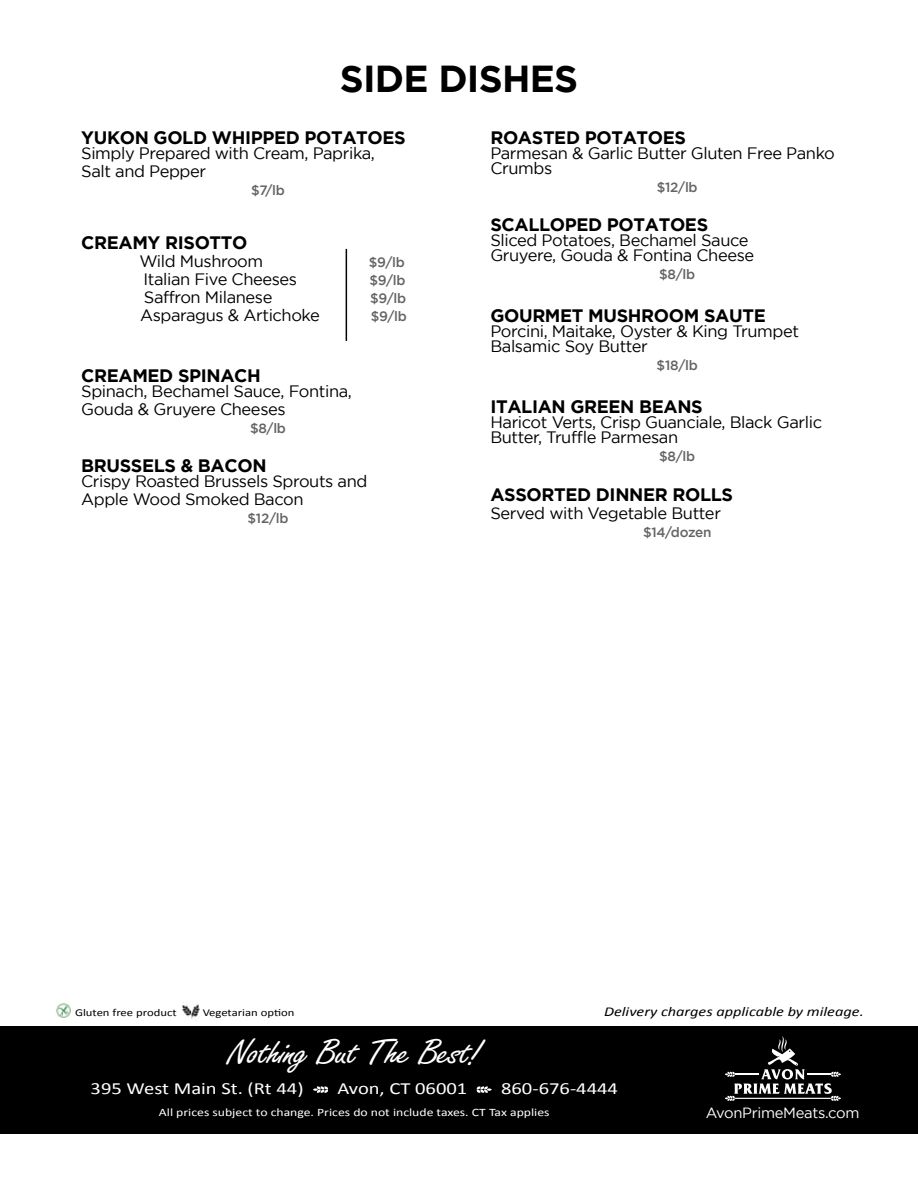
<style>
.page{position:relative;width:918px;height:1188px;background:#fff}
.page>*{position:absolute;margin:0;border:0;box-sizing:border-box;transform-origin:0 0}
.t1{font:37.5px "Freestyle Script";letter-spacing:-.03em;color:#fff;scale:1.21 1}
.t2{font:700 37.5px "Gotham";letter-spacing:-.02em;color:#000}
.t3{font:700 18px "Gotham";letter-spacing:-.02em;color:#000}
.t4{font:17.1px "Calibri";color:#fff;scale:1.21 1}
.t5{font:16.5px/15px "Gotham";letter-spacing:-.025em;color:#000}
.t6{font:14.85px "Gotham";letter-spacing:-.02em;color:#fff}
.t7{font:500 13.5px "Gotham";letter-spacing:-.02em;color:#636466}
.t8{font:italic 13.5px "Calibri";color:#000;scale:1.21 1}
.t9{font:11.4px "Calibri";color:#fff;scale:1.21 1}
.t10{font:10.5px "Calibri";color:#000;scale:1.21 1}
</style>
<div class="page">
<div style="left:0;top:1026px;width:918px;height:108px;background:#000"></div>
<svg style="left:313px;top:1086px;width:15px;height:7px"></svg>
<svg style="left:477px;top:1086px;width:15px;height:7px"></svg>
<svg style="left:725px;top:1036px;width:116px;height:65px"></svg>
<img style="left:56px;top:1003px;width:15px;height:15px">
<img style="left:182px;top:1004px;width:18px;height:15px">
<hr style="left:346px;top:249px;width:1px;height:92px;background:#000">
<h1 class="t2" style="left:340px;top:57px;width:240px">SIDE DISHES</h1>
<p class="t3" style="left:81px;top:127px;width:326px">YUKON GOLD WHIPPED POTATOES</p>
<p class="t5" style="left:81px;top:143px;width:295px;line-height:18px">Simply Prepared with Cream, Paprika,<br>Salt and Pepper</p>
<p class="t7" style="left:251px;top:182px;width:35px">$7/lb</p>
<p class="t3" style="left:81px;top:232px;width:168px">CREAMY RISOTTO</p>
<p class="t5" style="left:139px;top:253px;width:125px">Wild Mushroom</p>
<p class="t7" style="left:369px;top:254px;width:38px">$9/lb</p>
<p class="t5" style="left:144px;top:271px;width:155px">Italian Five Cheeses</p>
<p class="t7" style="left:369px;top:272px;width:38px">$9/lb</p>
<p class="t5" style="left:144px;top:289px;width:130px">Saffron Milanese</p>
<p class="t7" style="left:370px;top:290px;width:38px">$9/lb</p>
<p class="t5" style="left:140px;top:307px;width:181px">Asparagus &amp; Artichoke</p>
<p class="t7" style="left:371px;top:308px;width:38px">$9/lb</p>
<p class="t3" style="left:81px;top:365px;width:181px">CREAMED SPINACH</p>
<p class="t5" style="left:81px;top:382px;width:272px;line-height:18px">Spinach, Bechamel Sauce, Fontina,<br>Gouda &amp; Gruyere Cheeses</p>
<p class="t7" style="left:250px;top:420px;width:38px">$8/lb</p>
<p class="t3" style="left:81px;top:455px;width:187px">BRUSSELS &amp; BACON</p>
<p class="t5" style="left:81px;top:472px;width:288px;line-height:18px">Crispy Roasted Brussels Sprouts and<br>Apple Wood Smoked Bacon</p>
<p class="t7" style="left:248px;top:511px;width:42px">$12/lb</p>
<p class="t3" style="left:490px;top:127px;width:197px">ROASTED POTATOES</p>
<p class="t5" style="left:490px;top:145px;width:346px">Parmesan &amp; Garlic Butter Gluten Free Panko<br>Crumbs</p>
<p class="t7" style="left:657px;top:179px;width:42px">$12/lb</p>
<p class="t3" style="left:490px;top:214px;width:219px">SCALLOPED POTATOES</p>
<p class="t5" style="left:490px;top:232px;width:265px">Sliced Potatoes, Bechamel Sauce<br>Gruyere, Gouda &amp; Fontina Cheese</p>
<p class="t7" style="left:659px;top:267px;width:38px">$8/lb</p>
<p class="t3" style="left:490px;top:305px;width:277px">GOURMET MUSHROOM SAUTE</p>
<p class="t5" style="left:490px;top:324px;width:310px">Porcini, Maitake, Oyster &amp; King Trumpet<br>Balsamic Soy Butter</p>
<p class="t7" style="left:657px;top:358px;width:43px">$18/lb</p>
<p class="t3" style="left:490px;top:396px;width:214px">ITALIAN GREEN BEANS</p>
<p class="t5" style="left:490px;top:415px;width:333px">Haricot Verts, Crisp Guanciale, Black Garlic<br>Butter, Truffle Parmesan</p>
<p class="t7" style="left:659px;top:449px;width:38px">$8/lb</p>
<p class="t3" style="left:490px;top:484px;width:244px">ASSORTED DINNER ROLLS</p>
<p class="t5" style="left:490px;top:505px;width:232px">Served with Vegetable Butter</p>
<p class="t7" style="left:643px;top:524px;width:70px">$14/dozen</p>
<p class="t10" style="left:75px;top:1005px;width:85px">Gluten free product</p>
<p class="t10" style="left:203px;top:1005px;width:77px">Vegetarian option</p>
<p class="t8" style="left:604px;top:1002px;width:216px">Delivery charges applicable by mileage.</p>
<h1 class="t1" style="left:227px;top:1032px;width:211px">Nothing But The Best!</h1>
<p class="t4" style="left:91px;top:1077px;width:178px">395 West Main St. (Rt 44)</p>
<p class="t4" style="left:337px;top:1077px;width:109px">Avon, CT 06001</p>
<p class="t4" style="left:501px;top:1077px;width:98px">860-676-4444</p>
<p class="t9" style="left:159px;top:1104px;width:324px">All prices subject to change. Prices do not include taxes. CT Tax applies</p>
<p class="t6" style="left:706px;top:1104px;width:155px">AvonPrimeMeats.com</p>
</div>
